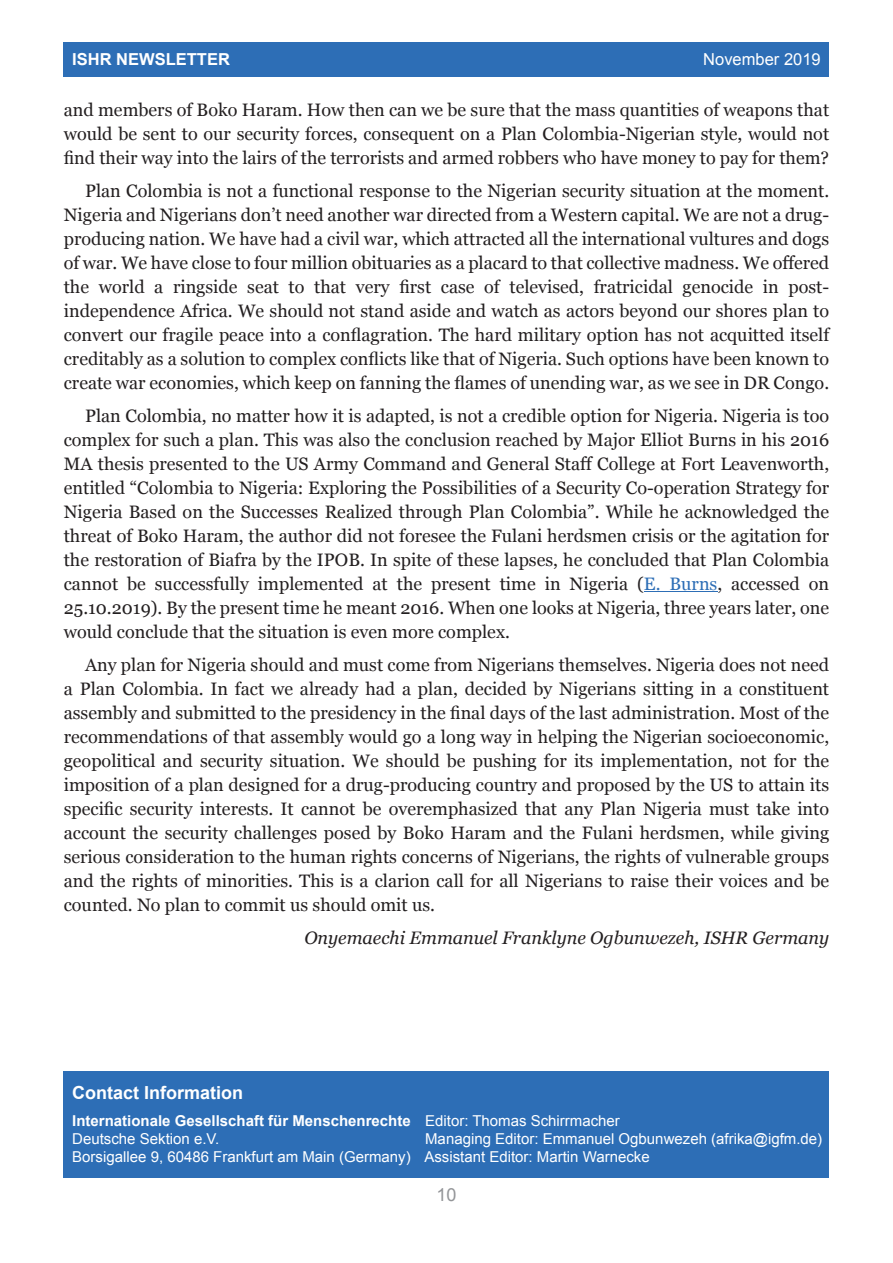
<style>
.page{position:relative;width:893px;height:1263px;background:#fff}
.page>*{position:absolute;margin:0;border:0;box-sizing:border-box;transform-origin:0 0}
.t1{font:18px/24px "Georgia";color:#231f20;text-align:justify}
.t2{font:italic 18px "Georgia";color:#231f20}
.t3{font:700 18px "Arial";color:#fff}
.t4{font:18px "Arial";color:#939598}
.t5{font:700 16.5px "Arial";color:#fff}
.t6{font:16.5px "Arial";color:#fff}
.t7{font:15px/18px "Arial";color:#fff}
.s1{color:#2d6eb6}
.s2{font-weight:700}
</style>
<div class="page">
<div style="left:64px;top:42px;width:765px;height:34px;background:#2d6eb6"></div>
<hr style="left:644px;top:591px;width:73px;height:1px;background:#2d6eb6">
<div style="left:64px;top:1071px;width:765px;height:107px;background:#2d6eb6"></div>
<p class="t5" style="left:72px;top:53px;width:159px">ISHR NEWSLETTER</p>
<p class="t6" style="left:703px;top:53px;width:119px">November 2019</p>
<p class="t1" style="left:64px;top:99px;width:767px">and members of Boko Haram. How then can we be sure that the mass quantities of weapons that would be sent to our security forces, consequent on a Plan Colombia-Nigerian style, would not find their way into the lairs of the terrorists and armed robbers who have money to pay for them?</p>
<p class="t1" style="left:64px;top:180px;width:767px;text-indent:21px">Plan Colombia is not a functional response to the Nigerian security situation at the moment.<br>Nigeria and Nigerians don’t need another war directed from a Western capital. We are not a drug&shy;producing nation. We have had a civil war, which attracted all the international vultures and dogs of war. We have close to four million obituaries as a placard to that collective madness. We offered the world a ringside seat to that very first case of televised, fratricidal genocide in post&shy;independence Africa. We should not stand aside and watch as actors beyond our shores plan to convert our fragile peace into a conflagration. The hard military option has not acquitted itself creditably as a solution to complex conflicts like that of Nigeria. Such options have been known to create war economies, which keep on fanning the flames of unending war, as we see in DR Congo.</p>
<p class="t1" style="left:64px;top:405px;width:767px;text-indent:21px">Plan Colombia, no matter how it is adapted, is not a credible option for Nigeria. Nigeria is too complex for such a plan. This was also the conclusion reached by Major Elliot Burns in his 2016<br>MA thesis presented to the US Army Command and General Staff College at Fort Leavenworth, entitled “Colombia to Nigeria: Exploring the Possibilities of a Security Co-operation Strategy for Nigeria Based on the Successes Realized through Plan Colombia”. While he acknowledged the threat of Boko Haram, the author did not foresee the Fulani herdsmen crisis or the agitation for the restoration of Biafra by the IPOB. In spite of these lapses, he concluded that Plan Colombia cannot be successfully implemented at the present time in Nigeria (<span class="s1">E. Burns</span>, accessed on 25.10.2019). By the present time he meant 2016. When one looks at Nigeria, three years later, one would conclude that the situation is even more complex.</p>
<p class="t1" style="left:64px;top:654px;width:767px;text-indent:21px">Any plan for Nigeria should and must come from Nigerians themselves. Nigeria does not need a Plan Colombia. In fact we already had a plan, decided by Nigerians sitting in a constituent assembly and submitted to the presidency in the final days of the last administration. Most of the recommendations of that assembly would go a long way in helping the Nigerian socioeconomic, geopolitical and security situation. We should be pushing for its implementation, not for the imposition of a plan designed for a drug-producing country and proposed by the US to attain its specific security interests. It cannot be overemphasized that any Plan Nigeria must take into account the security challenges posed by Boko Haram and the Fulani herdsmen, while giving serious consideration to the human rights concerns of Nigerians, the rights of vulnerable groups and the rights of minorities. This is a clarion call for all Nigerians to raise their voices and be counted. No plan to commit us should omit us.</p>
<p class="t2" style="left:304px;top:930px;width:526px">Onyemaechi Emmanuel Franklyne Ogbunwezeh, ISHR Germany</p>
<p class="t3" style="left:72px;top:1086px;width:172px">Contact Information</p>
<p class="t7" style="left:72px;top:1113px;width:549px"><span class="s2">Internationale Gesellschaft für Menschenrechte</span> Editor: Thomas Schirrmacher<br>Deutsche Sektion e.V.</p>
<p class="t7" style="left:72px;top:1131px;width:751px;text-indent:353px">Managing Editor: Emmanuel Ogbunwezeh (afrika@igfm.de)<br>Borsigallee 9, 60486 Frankfurt am Main (Germany) Assistant Editor: Martin Warnecke</p>
<p class="t4" style="left:436px;top:1188px;width:22px">10</p>
</div>
